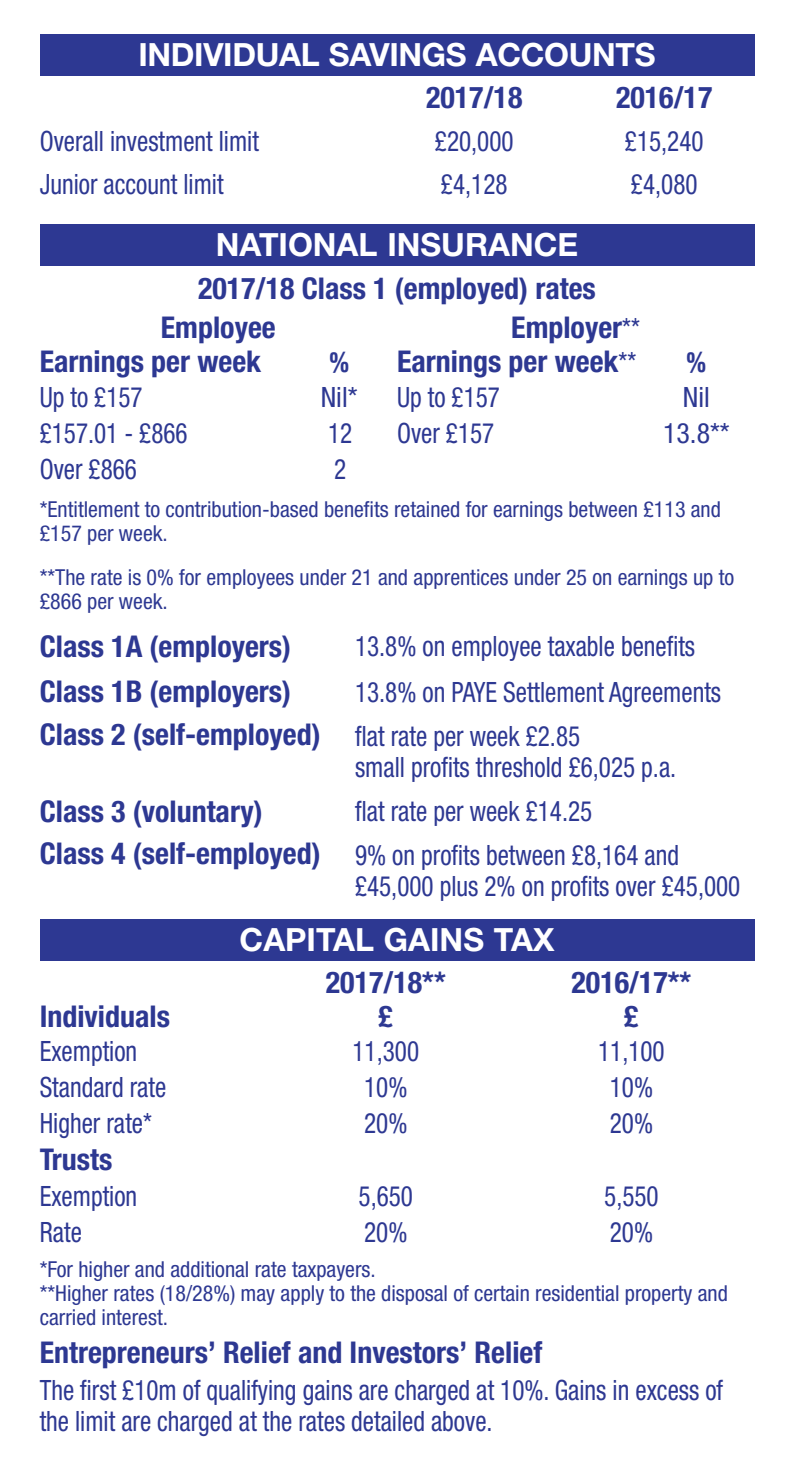
<style>
.page{position:relative;width:794px;height:1475px;background:#fff}
.page>*{position:absolute;margin:0;border:0;box-sizing:border-box;transform-origin:0 0}
.t1{font:700 32px "Helvetica Neue LT Std";letter-spacing:-.01em;color:#fff}
.t2{font:700 condensed 30px/34px "Helvetica Neue LT Std";color:#2d3892;text-align:center}
.t3{font:condensed 28px/31.2px "Helvetica Neue LT Std";color:#2d3892;scale:.9 1}
.t4{font:condensed 28px "Helvetica Neue LT Std";color:#2d3892}
.t5{font:700 condensed 28px "Helvetica Neue LT Std";color:#2d3892;scale:.9 1}
.t6{font:condensed 22px/24px "Helvetica Neue LT Std";color:#2d3892}
.s1{font-weight:400;font-size:28px}
.s2{font-weight:700;font-size:30px}
</style>
<div class="page">
<div style="left:40px;top:34px;width:714px;height:41px;background:#2d3892"></div>
<div style="left:40px;top:918px;width:714px;height:41px;background:#2d3892"></div>
<div style="left:40px;top:224px;width:714px;height:41px;background:#2d3892"></div>
<p class="t1" style="left:138px;top:35px;width:519px">INDIVIDUAL SAVINGS ACCOUNTS</p>
<p class="t2" style="left:426px;top:80px;width:98px">2017/18</p>
<p class="t2" style="left:616px;top:80px;width:98px">2016/17</p>
<p class="t3" style="left:40px;top:125px;width:245px">Overall investment limit</p>
<p class="t3" style="left:435px;top:125px;width:89px">£20,000</p>
<p class="t3" style="left:625px;top:125px;width:89px">£15,240</p>
<p class="t3" style="left:40px;top:169px;width:206px">Junior account limit</p>
<p class="t3" style="left:441px;top:169px;width:75px">£4,128</p>
<p class="t3" style="left:631px;top:169px;width:75px">£4,080</p>
<p class="t1" style="left:216px;top:225px;width:364px">NATIONAL INSURANCE</p>
<p class="t2" style="left:161px;top:267px;width:436px;line-height:39.6px;text-align:left;text-indent:37px">2017/18 Class 1 (employed) rates<br>Employee</p>
<p class="t2" style="left:511px;top:310px;width:130px">Employer<span class="s1">**</span></p>
<p class="t2" style="left:40px;top:344px;width:223px">Earnings per week</p>
<p class="t5" style="left:329px;top:344px;width:23px">%</p>
<p class="t2" style="left:397px;top:344px;width:241px">Earnings per week<span class="s1">**</span></p>
<p class="t5" style="left:686px;top:344px;width:23px">%</p>
<p class="t3" style="left:40px;top:381px;width:116px">Up to £157</p>
<p class="t4" style="left:321px;top:380px;width:38px">Nil*</p>
<p class="t3" style="left:397px;top:381px;width:116px">Up to £157</p>
<p class="t4" style="left:683px;top:380px;width:28px">Nil</p>
<p class="t3" style="left:40px;top:417px;width:166px">£157.01 - £866</p>
<p class="t3" style="left:328px;top:417px;width:28px">12</p>
<p class="t3" style="left:397px;top:417px;width:110px">Over £157</p>
<p class="t4" style="left:663px;top:417px;width:68px">13.8**</p>
<p class="t3" style="left:40px;top:453px;width:110px">Over £866</p>
<p class="t3" style="left:334px;top:453px;width:15px">2</p>
<p class="t6" style="left:40px;top:497px;width:683px">*Entitlement to contribution-based benefits retained for earnings between £113 and £157 per week.</p>
<p class="t6" style="left:40px;top:565px;width:696px">**The rate is 0% for employees under 21 and apprentices under 25 on earnings up to £866 per week.</p>
<p class="t2" style="left:40px;top:629px;width:253px">Class 1A (employers)</p>
<p class="t3" style="left:355px;top:630px;width:379px">13.8% on employee taxable benefits</p>
<p class="t2" style="left:40px;top:674px;width:253px">Class 1B (employers)</p>
<p class="t3" style="left:355px;top:676px;width:408px">13.8% on PAYE Settlement Agreements</p>
<p class="t2" style="left:40px;top:716px;width:542px">Class 2 (self-employed) <span class="s1">flat rate per week £2.85</span></p>
<p class="t3" style="left:355px;top:751px;width:358px">small profits threshold £6,025 p.a.</p>
<p class="t2" style="left:40px;top:793px;width:225px">Class 3 (voluntary)</p>
<p class="t3" style="left:40px;top:788px;width:712px;line-height:44px;text-indent:315px">flat rate per week £14.25<br><span class="s2">Class 4 (self-employed)</span> 9% on profits between £8,164 and</p>
<p class="t3" style="left:355px;top:870px;width:429px">£45,000 plus 2% on profits over £45,000</p>
<p class="t2" style="left:40px;top:998px;width:132px">Individuals</p>
<p class="t1" style="left:240px;top:919px;width:316px">CAPITAL GAINS TAX</p>
<p class="t2" style="left:326px;top:964px;width:121px">2017/18** £</p>
<p class="t2" style="left:571px;top:964px;width:121px">2016/17** £</p>
<p class="t3" style="left:40px;top:1034px;width:110px">Exemption</p>
<p class="t3" style="left:352px;top:1034px;width:75px">11,300</p>
<p class="t3" style="left:598px;top:1034px;width:75px">11,100</p>
<p class="t3" style="left:40px;top:1071px;width:142px">Standard rate</p>
<p class="t3" style="left:364px;top:1071px;width:50px">10%</p>
<p class="t3" style="left:610px;top:1071px;width:50px">10%</p>
<p class="t3" style="left:40px;top:1107px;width:126px">Higher rate*</p>
<p class="t3" style="left:364px;top:1107px;width:50px">20%</p>
<p class="t3" style="left:610px;top:1107px;width:50px">20%</p>
<p class="t2" style="left:40px;top:1141px;width:74px">Trusts</p>
<p class="t3" style="left:40px;top:1179px;width:110px">Exemption</p>
<p class="t3" style="left:358px;top:1179px;width:62px">5,650</p>
<p class="t3" style="left:604px;top:1179px;width:62px">5,550</p>
<p class="t3" style="left:40px;top:1216px;width:48px">Rate</p>
<p class="t3" style="left:364px;top:1216px;width:50px">20%</p>
<p class="t3" style="left:610px;top:1216px;width:50px">20%</p>
<p class="t6" style="left:40px;top:1256px;width:689px">*For higher and additional rate taxpayers.<br>**Higher rates (18/28%) may apply to the disposal of certain residential property and carried interest.</p>
<p class="t2" style="left:40px;top:1334px;width:504px">Entrepreneurs’ Relief and Investors’ Relief</p>
<p class="t3" style="left:40px;top:1373px;width:761px">The first £10m of qualifying gains are charged at 10%. Gains in excess of the limit are charged at the rates detailed above.</p>
</div>
